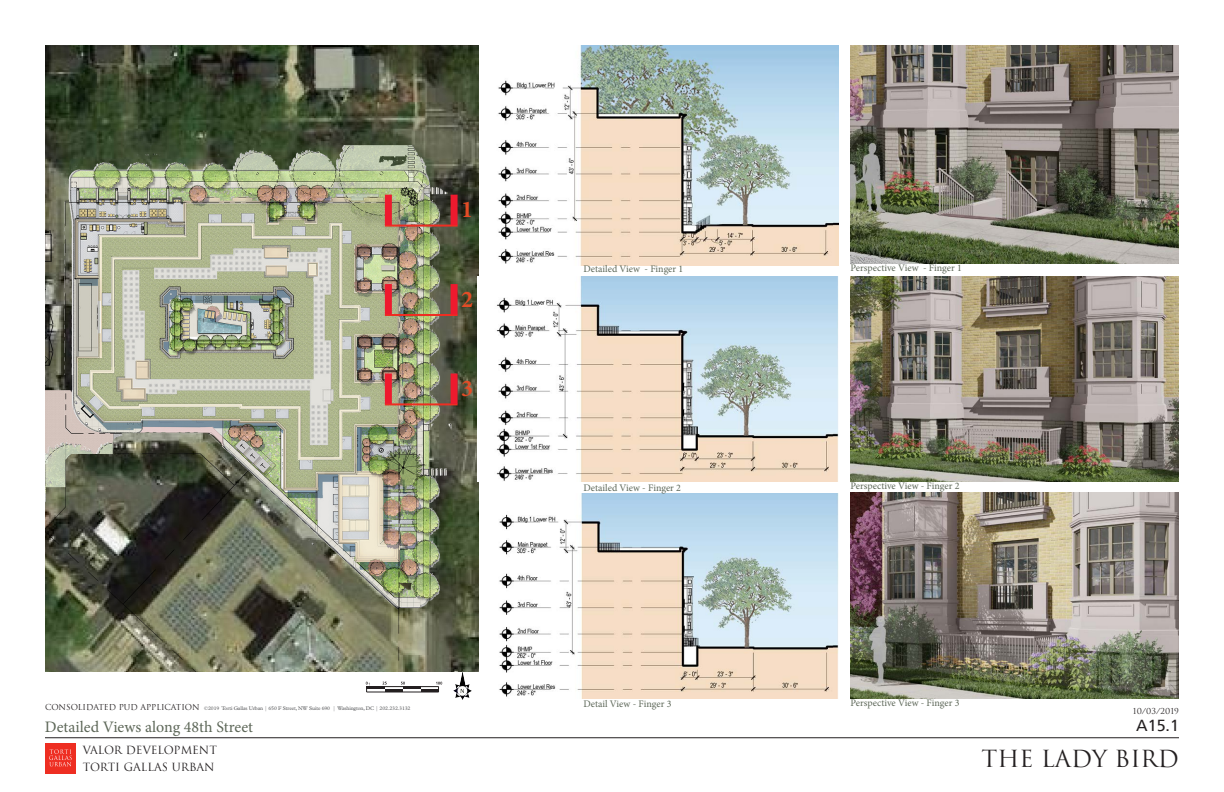
<style>
.page{position:relative;width:1224px;height:792px;background:#fff}
.page>*{position:absolute;margin:0;border:0;box-sizing:border-box;transform-origin:0 0}
.t1{font:700 24px "Minion Pro";color:#e34c26}
.t2{font:23px "Trajan";color:#231f20}
.t3{font:16px "Minion Pro";color:#5d6758}
.t4{font:16px "Frutiger";color:#231f20}
.t5{font:11px/17px "Trajan";color:#231f20}
.t6{font:10px "Minion Pro";color:#5d6758}
.t7{font:8px "Trajan";color:#231f20}
.t8{font:5.2px "Plantin MT Std";letter-spacing:-.02em;color:#57585a}
.s1{font-family:"Trajan";font-size:8px;color:#231f20}
</style>
<div class="page">
<hr style="left:45px;top:738px;width:1134px;height:1px;background:#231f20">
<div style="left:45px;top:743px;width:31px;height:30px;background:#ee2e22"></div>
<svg style="left:49px;top:749px;width:23px;height:17px"></svg>
<img style="left:45px;top:45px;width:433px;height:626px">
<svg style="left:401px;top:682px;width:20px;height:7px"></svg>
<hr style="left:367px;top:686px;width:72px;height:1px;background:#231f20">
<hr style="left:385px;top:689px;width:18px;height:3px;background:#231f20">
<hr style="left:421px;top:689px;width:18px;height:3px;background:#231f20">
<hr style="left:367px;top:692px;width:72px;height:1px;background:#231f20">
<svg style="left:436px;top:682px;width:6px;height:7px"></svg>
<svg style="left:366px;top:682px;width:21px;height:10px"></svg>
<img style="left:453px;top:671px;width:18px;height:28px">
<img style="left:498px;top:45px;width:340px;height:220px">
<hr style="left:385px;top:403px;width:73px;height:2px;background:#ee2e22">
<div style="left:451px;top:374px;width:7px;height:30px;background:#ee1a2e"></div>
<div style="left:385px;top:374px;width:7px;height:30px;background:#ee1a2e"></div>
<img style="left:477px;top:276px;width:361px;height:205px">
<img style="left:499px;top:493px;width:339px;height:206px">
<hr style="left:385px;top:314px;width:73px;height:2px;background:#ee2e22">
<div style="left:451px;top:284px;width:7px;height:30px;background:#ee1a2e"></div>
<div style="left:385px;top:284px;width:7px;height:30px;background:#ee1a2e"></div>
<hr style="left:385px;top:225px;width:73px;height:2px;background:#ee2e22">
<div style="left:451px;top:195px;width:7px;height:30px;background:#ee1a2e"></div>
<div style="left:385px;top:195px;width:7px;height:30px;background:#ee1a2e"></div>
<img style="left:851px;top:45px;width:328px;height:219px">
<img style="left:851px;top:276px;width:328px;height:205px">
<img style="left:851px;top:492px;width:328px;height:207px">
<h1 class="t1" style="left:461px;top:193px;width:13px">1</h1>
<h1 class="t1" style="left:461px;top:282px;width:13px">2</h1>
<h1 class="t1" style="left:461px;top:372px;width:13px">3</h1>
<p class="t6" style="left:583px;top:262px;width:101px">Detailed View - Finger 1</p>
<p class="t6" style="left:583px;top:481px;width:99px">Detailed View - Finger 2</p>
<p class="t6" style="left:851px;top:261px;width:113px">Perspective View - Finger 1</p>
<p class="t6" style="left:851px;top:480px;width:111px">Perspective View - Finger 2</p>
<p class="t6" style="left:851px;top:696px;width:111px">Perspective View - Finger 3</p>
<p class="t6" style="left:583px;top:697px;width:90px">Detail View - Finger 3</p>
<p class="t8" style="left:45px;top:705px;width:367px"><span class="s1">CONSOLIDATED PUD APPLICATION</span> ©2019 Torti Gallas Urban | 650 F Street, NW Suite 690 | Washington, DC | 202.232.3132</p>
<h3 class="t3" style="left:45px;top:716px;width:210px">Detailed Views along 48th Street</h3>
<h3 class="t4" style="left:1136px;top:716px;width:44px">A15.1</h3>
<p class="t7" style="left:1133px;top:706px;width:48px">10/03/2019</p>
<h2 class="t2" style="left:982px;top:744px;width:199px">THE LADY BIRD</h2>
<p class="t5" style="left:83px;top:741px;width:136px">VALOR DEVELOPMENT<br>TORTI GALLAS URBAN</p>
</div>
